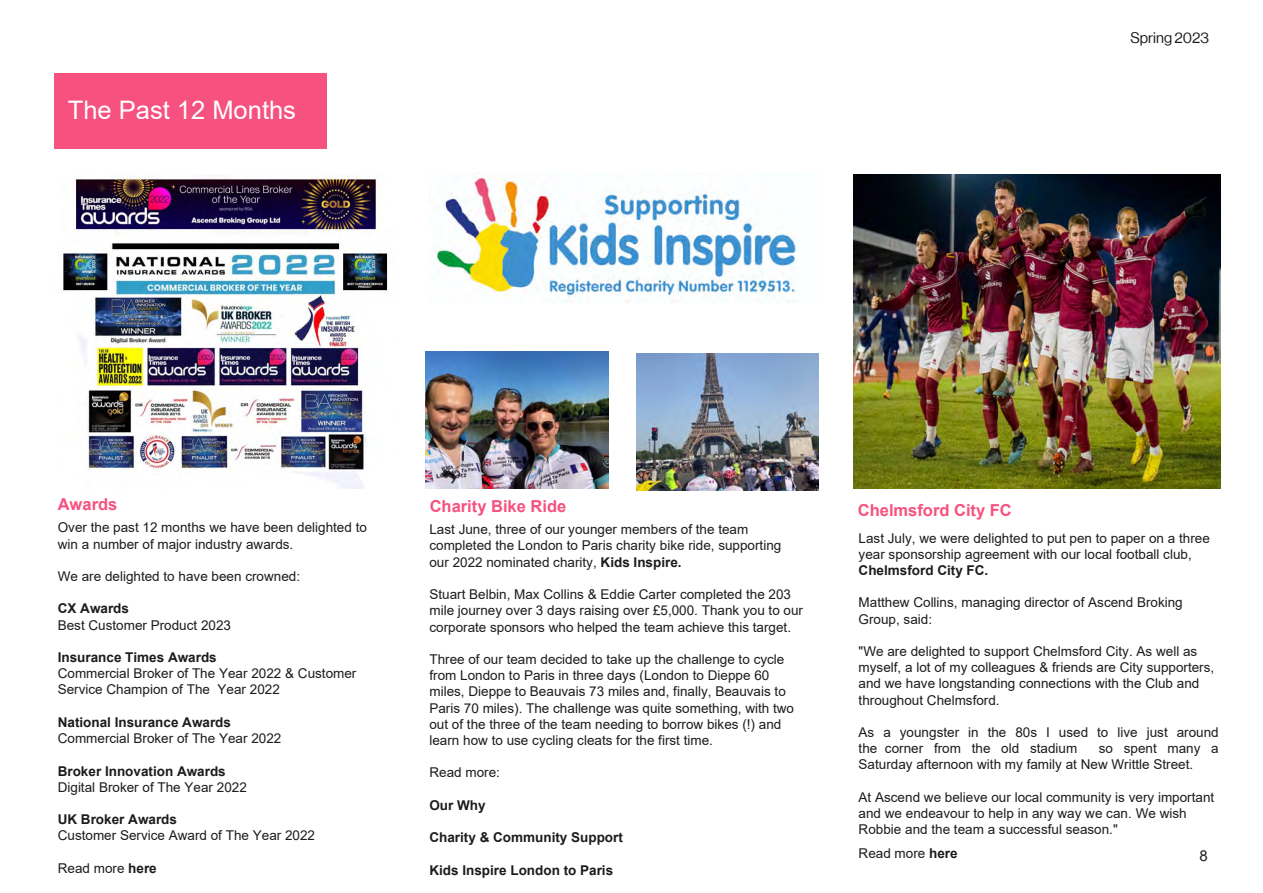
<style>
.page{position:relative;width:1263px;height:893px;background:#fff}
.page>*{position:absolute;margin:0;border:0;box-sizing:border-box;transform-origin:0 0}
.t1{font:25.5px "Arial";color:#fff}
.t2{font:700 16.5px "Arial";color:#f6517f}
.t3{font:700 16.5px "Arial";color:#f6517f}
.t4{font:15px "N Haas Grotesk DS Pro 55 Rg";color:#1d1d1b}
.t5{font:15px "Arial";color:#1d1d1b}
.t6{font:13.5px/16.2px "Arial";color:#1c1c1b}
.t7{font:700 13.5px "Arial";color:#1c1c1b}
.t8{font:700 13.5px "Arial";color:#1c1c1b}
.s1{font-style:inherit}
.s2{font-weight:700}
</style>
<div class="page">
<div style="left:54px;top:73px;width:273px;height:76px;background:#f6517f"></div>
<img style="left:63px;top:176px;width:325px;height:313px">
<img style="left:853px;top:174px;width:367px;height:315px">
<img style="left:431px;top:175px;width:366px;height:127px">
<img style="left:426px;top:351px;width:183px;height:138px">
<img style="left:636px;top:353px;width:182px;height:138px">
<h1 class="t1" style="left:68px;top:93px;width:230px">The <span class="s1">P</span>ast 12 <span class="s1">M</span>onths</h1>
<p class="t4" style="left:1130px;top:30px;width:80px">Spring 2023</p>
<p class="t2" style="left:58px;top:493px;width:61px">Awards</p>
<p class="t6" style="left:58px;top:519px;width:311px">Over the past 12 months we have been delighted to win a number of major industry awards.</p>
<p class="t6" style="left:58px;top:568px;width:244px">We are delighted to have been crowned:</p>
<p class="t6" style="left:58px;top:600px;width:175px"><span class="s2">CX</span> <span class="s2">Awards<br></span>Best Customer Product 2023</p>
<p class="t6" style="left:58px;top:649px;width:300px"><span class="s2">Ins</span><span class="s2">urance Times</span> <span class="s2">Awards<br></span>Commercial Broker of The <span class="s1">Y</span>ear 2022 &amp; Customer<br>Service Champion of The <span class="s1">Y</span>ear 2022</p>
<p class="t6" style="left:58px;top:714px;width:225px"><span class="s2">N</span><span class="s2">ational Ins</span><span class="s2">u</span><span class="s2">ran</span><span class="s2">c</span><span class="s2">e Awards<br></span>Commercial Broker of The <span class="s1">Y</span>ear 2022</p>
<p class="t6" style="left:58px;top:762px;width:191px"><span class="s2">Broker Inno</span><span class="s2">v</span><span class="s2">ation Awards<br></span>Digital Broker of The <span class="s1">Y</span>ear 2022</p>
<p class="t6" style="left:58px;top:811px;width:259px"><span class="s2">U</span><span class="s2">K Broker Awards<br></span>Customer Service Award of The <span class="s1">Y</span>ear 2022</p>
<p class="t6" style="left:58px;top:860px;width:101px">Read more <span class="s2">here</span></p>
<p class="t3" style="left:430px;top:495px;width:138px">Charity Bike Ride</p>
<p class="t6" style="left:429px;top:521px;width:353px"><span class="s1">Last</span> June<span class="s1">,</span> three of our younger members of the team completed the London to Paris charity bike ride, supporting our 2022 nominated charity, <span class="s2">Kids Inspire.</span></p>
<p class="t6" style="left:429px;top:586px;width:375px">Stuart Belbin, Max Collins &amp; Eddie Carter completed the 203 mile journey over 3 days raising over £5,000. Thank you to our corporate sponsors who helped the team achieve this target.</p>
<p class="t6" style="left:429px;top:651px;width:366px">Three of our team decided to take up the challenge to cycle from London to Paris in three days (London to Dieppe 60 miles, Dieppe to Beauvais 73 miles and, finally, Beauvais to Paris 70 miles). The challenge was quite something, with two out of the three of the team needing to borrow bikes (!) and learn how to use cycling cleats for the first time.</p>
<p class="t6" style="left:429px;top:764px;width:72px">Read more:</p>
<p class="t7" style="left:429px;top:795px;width:58px">Our Why</p>
<p class="t7" style="left:429px;top:828px;width:195px">Charity &amp; Community Support</p>
<p class="t7" style="left:429px;top:860px;width:185px">Kids Inspire London to Paris</p>
<p class="t2" style="left:858px;top:499px;width:156px">Chelmsford City FC</p>
<p class="t6" style="left:859px;top:530px;width:353px"><span class="s1">Last</span> July, we were delighted to put pen to paper on a three year sponsorship agreement with our local football club,</p>
<p class="t8" style="left:859px;top:561px;width:131px">Chelmsford City FC.</p>
<p class="t6" style="left:859px;top:594px;width:326px">Matthew Collins, managing director of Ascend Broking<br>Group, <span class="s1">said</span>:</p>
<p class="t6" style="left:859px;top:643px;width:357px">"We are delighted to support Chelmsford City. As well as myself, a lot of my colleagues &amp; friends are City supporters, and we have longstanding connections with the Club and throughout Chelmsford.</p>
<p class="t6" style="left:859px;top:724px;width:362px">As a youngster in the 80s I used to live just around the corner from the old stadium</p>
<p class="t6" style="left:859px;top:740px;width:362px;text-indent:240px">so spent many a<br>Saturday afternoon with my family at New Writtle Street.</p>
<p class="t6" style="left:859px;top:789px;width:357px">At Ascend we believe our local community is very important and we endeavour to help in any way we can. We wish<br>Robbie and the team a successful season.<span class="s1">"</span></p>
<p class="t6" style="left:859px;top:845px;width:101px">Read more <span class="s2">here</span></p>
<p class="t5" style="left:1199px;top:845px;width:10px">8</p>
</div>
